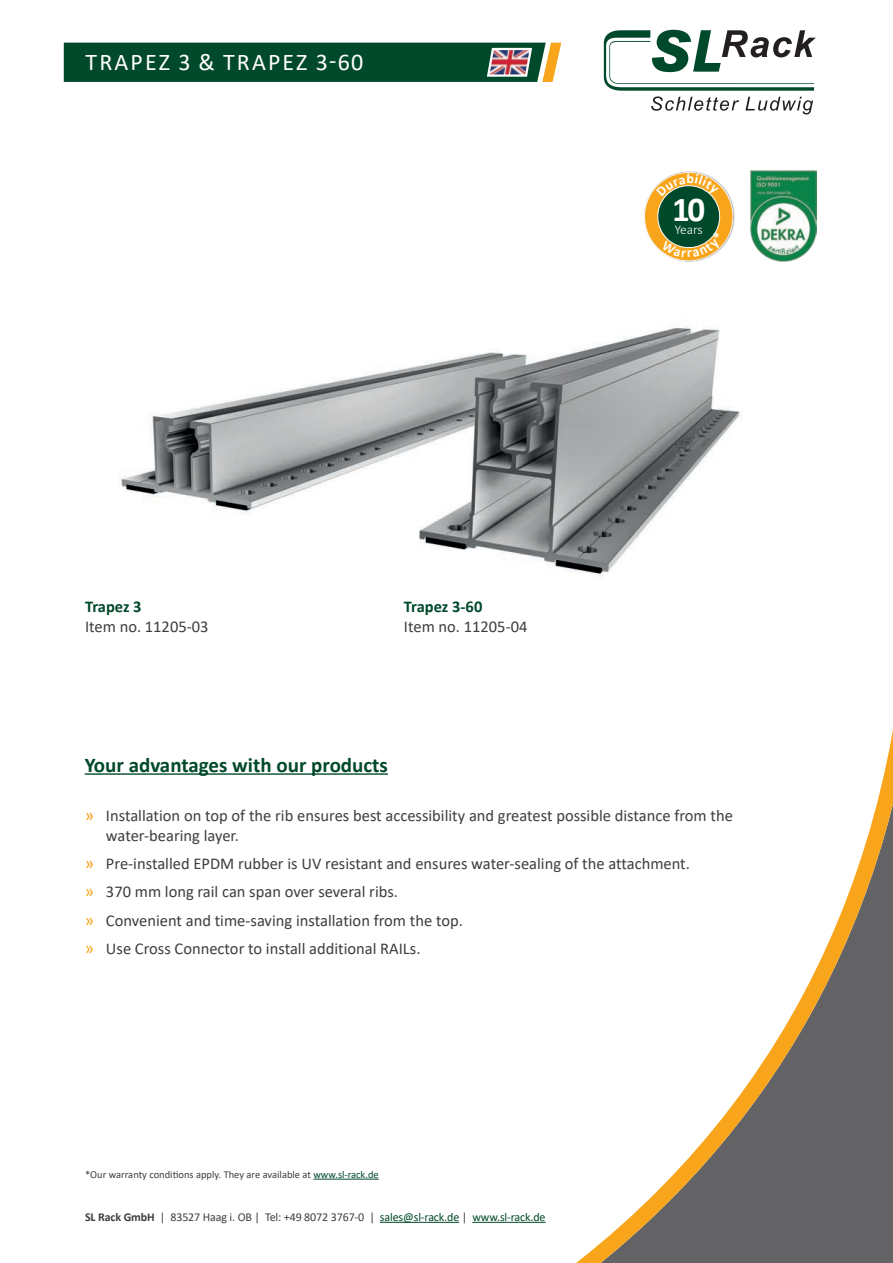
<style>
.page{position:relative;width:893px;height:1263px;background:#fff}
.page>*{position:absolute;margin:0;border:0;box-sizing:border-box;transform-origin:0 0}
.t1{font:700 35.1px "Calibri";color:#fff}
.t2{font:24px "Calibri";letter-spacing:.09em;color:#fff}
.t3{font:700 21px "Calibri";color:#00492a}
.t4{font:16.5px/28.3px "Calibri";color:#3e3e3f}
.t5{font:700 16.5px "Calibri";letter-spacing:-.01em;color:#00492a}
.t6{font:300 13.5px "Calibri";letter-spacing:-.01em;color:#fff}
.t7{font:12px "Calibri";letter-spacing:-.01em;color:#3e3e3f}
.t8{font:10.5px "Calibri";color:#3e3e3f}
.s1{font-size:18px;color:#f9a51b}
.s2{color:#00492a}
.s3{font-weight:700}
</style>
<div class="page">
<svg style="left:604px;top:30px;width:212px;height:84px"></svg>
<hr style="left:380px;top:1222px;width:79px;height:1px;background:#00492a">
<hr style="left:472px;top:1222px;width:74px;height:1px;background:#00492a">
<svg style="left:64px;top:43px;width:497px;height:39px;background:#155335"></svg>
<svg style="left:576px;top:730px;width:317px;height:533px"></svg>
<img style="left:120px;top:325px;width:621px;height:251px">
<hr style="left:85px;top:773px;width:303px;height:2px;background:#00492a">
<hr style="left:313px;top:1179px;width:66px;height:1px;background:#00492a">
<img style="left:750px;top:170px;width:66px;height:91px">
<div style="left:643px;top:171px;width:92px;height:92px;background:#231f20;opacity:.3"></div>
<svg style="left:654px;top:174px;width:69px;height:83px;background:#7a803c"></svg>
<h2 class="t2" style="left:86px;top:45px;width:279px">TRAPEZ 3 &amp; TRAPEZ 3-60</h2>
<p class="t5" style="left:85px;top:594px;width:58px">Trapez 3</p>
<p class="t4" style="left:85px;top:611px;width:125px">Item no. 11205-03</p>
<p class="t5" style="left:404px;top:594px;width:80px">Trapez 3-60</p>
<p class="t4" style="left:404px;top:611px;width:125px">Item no. 11205-04</p>
<h1 class="t1" style="left:672px;top:184px;width:34px">10</h1>
<p class="t6" style="left:675px;top:222px;width:30px">Years</p>
<p class="t3" style="left:85px;top:750px;width:305px">Your advantages with our products</p>
<p class="t4" style="left:106px;top:805px;width:628px;line-height:19.8px;text-indent:-21px"><span class="s1">»</span> Installation on top of the rib ensures best accessibility and greatest possible distance from the water-bearing layer.</p>
<p class="t4" style="left:85px;top:849px;width:607px"><span class="s1">»</span> Pre-installed EPDM rubber is UV resistant and ensures water-sealing of the attachment. <span class="s1">»</span> 370 mm long rail can span over several ribs.<br><span class="s1">»</span> Convenient and time-saving installation from the top.<br><span class="s1">»</span> Use Cross Connector to install additional RAILs.</p>
<p class="t8" style="left:85px;top:1167px;width:295px">*Our warranty conditions apply. They are available at <span class="s2">www.sl-rack.de</span></p>
<p class="t7" style="left:85px;top:1208px;width:462px"><span class="s3">SL Rack GmbH</span> | 83527 Haag i. OB | Tel: +49 8072 3767-0 | <span class="s2">sales@sl-rack.de</span> | <span class="s2">www.sl-rack.de</span></p>
</div>
